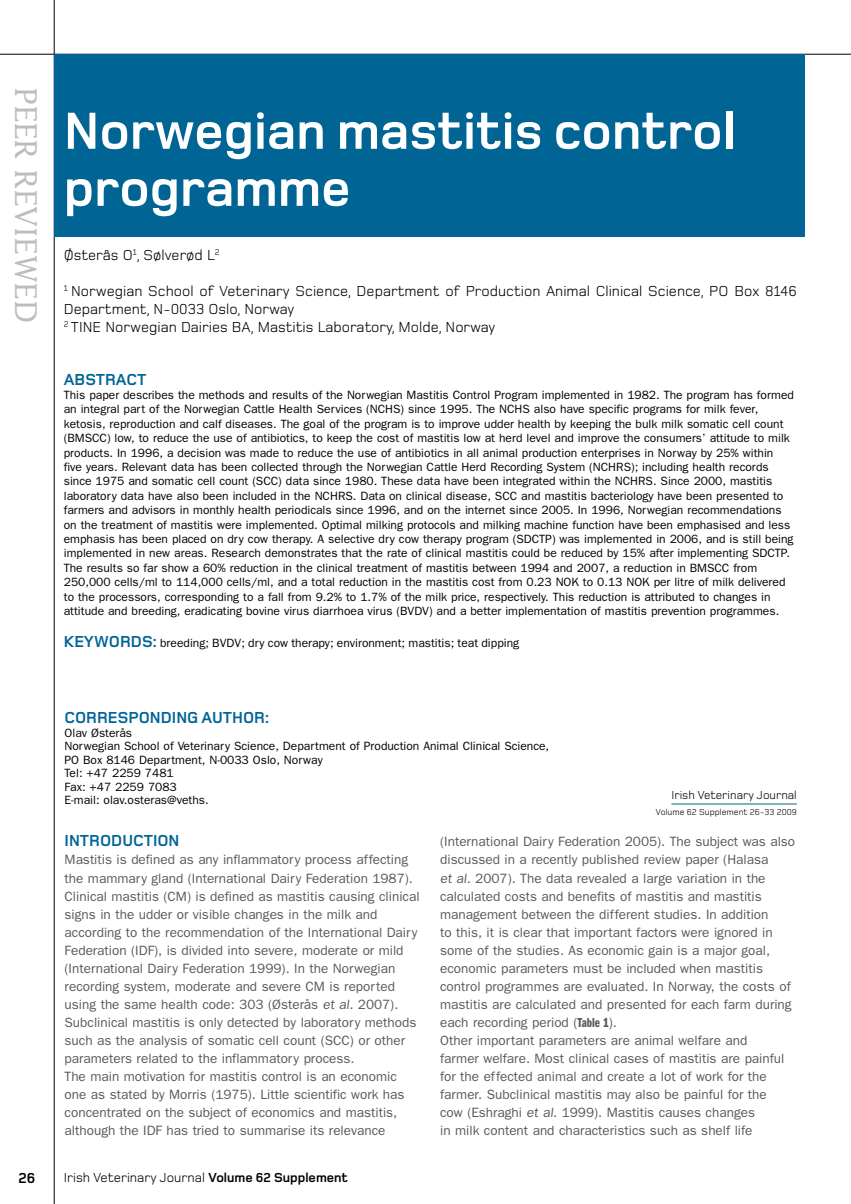
<style>
.page{position:relative;width:851px;height:1204px;background:#fff}
.page>*{position:absolute;margin:0;border:0;box-sizing:border-box;transform-origin:0 0}
.t1{font:700 54px/57px "Mqvydx Foundry Monoline";color:#fff}
.t2{font:30px "Blwprc Lucida";color:#bcbdc0}
.t3{font:700 16.5px "Mqvydx Foundry Monoline";color:#006595}
.t4{font:15px/18px "Xfrpps Foundry Monoline";color:#000}
.t5{font:700 15px "Mqvydx Foundry Monoline";color:#000}
.t6{font:13.5px/18px "Twkywx Franklin Gothic";color:#58595b}
.t7{font:13.5px "Xfrpps Foundry Monoline";color:#000}
.t8{font:12px/14.4px "Twkywx Franklin Gothic";color:#000}
.t9{font:12px "Xfrpps Foundry Monoline";color:#000}
.t10{font:9px "Xfrpps Foundry Monoline";color:#000}
.s1{font-family:"Mqvydx Foundry Monoline";font-weight:700;font-size:16.5px;color:#006595}
.s2{font-family:"Wbyjtj Franklin Gothic Demi Cmpr"}
.s3{font-family:"Mqvydx Foundry Monoline";font-weight:700}
</style>
<div class="page">
<hr style="left:0;top:54px;width:850px;height:1px;background:#000">
<hr style="left:54px;top:0;width:1px;height:1203px;background:#000">
<div style="left:54px;top:54px;width:750px;height:183px;background:#006595"></div>
<hr style="left:671px;top:803px;width:125px;height:1px;background:#006595">
<h2 class="t2" style="left:44px;top:87px;width:237px;rotate:90deg">PEER reviewed</h2>
<h1 class="t1" style="left:64px;top:103px;width:673px">Norwegian mastitis control programme</h1>
<p class="t4" style="left:64px;top:246px;width:157px">Østerås O<sup>1</sup>, Sølverød L<sup>2</sup></p>
<p class="t4" style="left:64px;top:282px;width:734px"><sup>1</sup> Norwegian School of Veterinary Science, Department of Production Animal Clinical Science, PO Box 8146<br>Department, N-0033 Oslo, Norway<br><sup>2</sup> TINE Norwegian Dairies BA, Mastitis Laboratory, Molde, Norway</p>
<h3 class="t3" style="left:64px;top:370px;width:22px">Abst</h3>
<h3 class="t3" style="left:105px;top:370px;width:22px">ract</h3>
<p class="t8" style="left:64px;top:387px;width:731px">This paper describes the methods and results of the Norwegian Mastitis Control Program implemented in 1982. The program has formed an integral part of the Norwegian Cattle Health Services (NCHS) since 1995. The NCHS also have specific programs for milk fever, ketosis, reproduction and calf diseases. The goal of the program is to improve udder health by keeping the bulk milk somatic cell count (BMSCC) low, to reduce the use of antibiotics, to keep the cost of mastitis low at herd level and improve the consumers’ attitude to milk products. In 1996, a decision was made to reduce the use of antibiotics in all animal production enterprises in Norway by 25% within five years. Relevant data has been collected through the Norwegian Cattle Herd Recording System (NCHRS); including health records since 1975 and somatic cell count (SCC) data since 1980. These data have been integrated within the NCHRS. Since 2000, mastitis laboratory data have also been included in the NCHRS. Data on clinical disease, SCC and mastitis bacteriology have been presented to farmers and advisors in monthly health periodicals since 1996, and on the internet since 2005. In 1996, Norwegian recommendations on the treatment of mastitis were implemented. Optimal milking protocols and milking machine function have been emphasised and less emphasis has been placed on dry cow therapy. A selective dry cow therapy program (SDCTP) was implemented in 2006, and is still being implemented in new areas. Research demonstrates that the rate of clinical mastitis could be reduced by 15% after implementing SDCTP.<br>The results so far show a 60% reduction in the clinical treatment of mastitis between 1994 and 2007, a reduction in BMSCC from 250,000 cells/ml to 114,000 cells/ml, and a total reduction in the mastitis cost from 0.23 NOK to 0.13 NOK per litre of milk delivered to the processors, corresponding to a fall from 9.2% to 1.7% of the milk price, respectively. This reduction is attributed to changes in attitude and breeding, eradicating bovine virus diarrhoea virus (BVDV) and a better implementation of mastitis prevention programmes.</p>
<p class="t8" style="left:64px;top:636px;width:457px"><span class="s1">Keywords:</span> breeding; BVDV; dry cow therapy; environment; mastitis; teat dipping</p>
<h3 class="t3" style="left:65px;top:709px;width:96px">Correspondinga</h3>
<h3 class="t3" style="left:212px;top:709px;width:58px">uthor:</h3>
<p class="t8" style="left:65px;top:725px;width:486px;line-height:13.5px">Olav Østerås<br>Norwegian School of Veterinary Science, Department of Production Animal Clinical Science, PO Box 8146 Department, N-0033 Oslo, Norway<br>Tel: +47 2259 7481<br>Fax: +47 2259 7083<br>E-mail: olav.osteras@veths.</p>
<h3 class="t3" style="left:65px;top:832px;width:114px">Introduction</h3>
<p class="t6" style="left:65px;top:850px;width:356px">Mastitis is defined as any inflammatory process affecting the mammary gland (International Dairy Federation 1987).<br>Clinical mastitis (CM) is defined as mastitis causing clinical signs in the udder or visible changes in the milk and according to the recommendation of the International Dairy Federation (IDF), is divided into severe, moderate or mild (International Dairy Federation 1999). In the Norwegian recording system, moderate and severe CM is reported using the same health code: 303 (Østerås et al. 2007).<br>Subclinical mastitis is only detected by laboratory methods such as the analysis of somatic cell count (SCC) or other parameters related to the inflammatory process.<br>The main motivation for mastitis control is an economic one as stated by Morris (1975). Little scientific work has concentrated on the subject of economics and mastitis, although the IDF has tried to summarise its relevance</p>
<p class="t9" style="left:671px;top:789px;width:127px">Irish Veterinary Journal</p>
<p class="t10" style="left:655px;top:806px;width:142px">Volume 62 Supplement 26-33 2009</p>
<p class="t6" style="left:440px;top:832px;width:356px">(International Dairy Federation 2005). The subject was also discussed in a recently published review paper (Halasa<br>et al. 2007). The data revealed a large variation in the calculated costs and benefits of mastitis and mastitis management between the different studies. In addition<br>to this, it is clear that important factors were ignored in some of the studies. As economic gain is a major goal, economic parameters must be included when mastitis control programmes are evaluated. In Norway, the costs of mastitis are calculated and presented for each farm during each recording period (<span class="s2">Table 1</span>).<br>Other important parameters are animal welfare and<br>farmer welfare. Most clinical cases of mastitis are painful for the effected animal and create a lot of work for the farmer. Subclinical mastitis may also be painful for the<br>cow (Eshraghi et al. 1999). Mastitis causes changes<br>in milk content and characteristics such as shelf life</p>
<p class="t5" style="left:19px;top:1169px;width:18px">26</p>
<p class="t7" style="left:64px;top:1170px;width:285px">Irish Veterinary Journal <span class="s3">Volume 62 Supplement</span></p>
</div>
